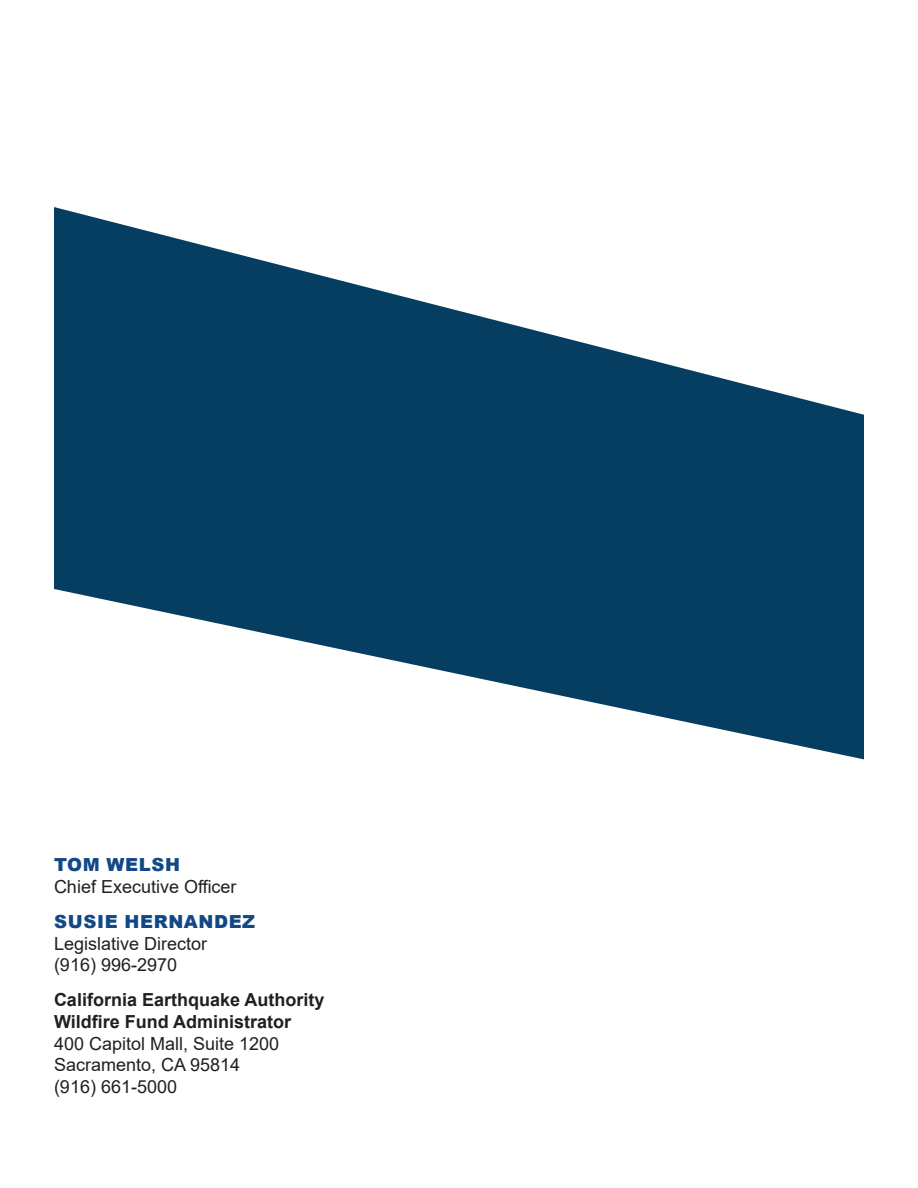
<style>
.page{position:relative;width:918px;height:1188px;background:#fff}
.page>*{position:absolute;margin:0;border:0;box-sizing:border-box;transform-origin:0 0}
.t1{font:18px/21.6px "Arial";color:#231f20}
.t2{font:700 18px/21.6px "Arial";color:#231f20}
.t3{font:900 18px "Arial";letter-spacing:.035em;color:#124885}
</style>
<div class="page">
<svg style="left:54px;top:207px;width:810px;height:552px;fill:#063e61"></svg>
<p class="t3" style="left:54px;top:852px;width:127px">TOM WELSH</p>
<p class="t1" style="left:54px;top:876px;width:184px">Chief Executive Officer</p>
<p class="t3" style="left:54px;top:909px;width:202px">SUSIE HERNANDEZ</p>
<p class="t1" style="left:54px;top:932px;width:155px">Legislative Director (916) 996-2970</p>
<p class="t2" style="left:54px;top:989px;width:272px">California Earthquake Authority<br>Wildfire Fund Administrator</p>
<p class="t1" style="left:54px;top:1032px;width:227px">400 Capitol Mall, Suite 1200<br>Sacramento, CA 95814 (916) 661-5000</p>
</div>
